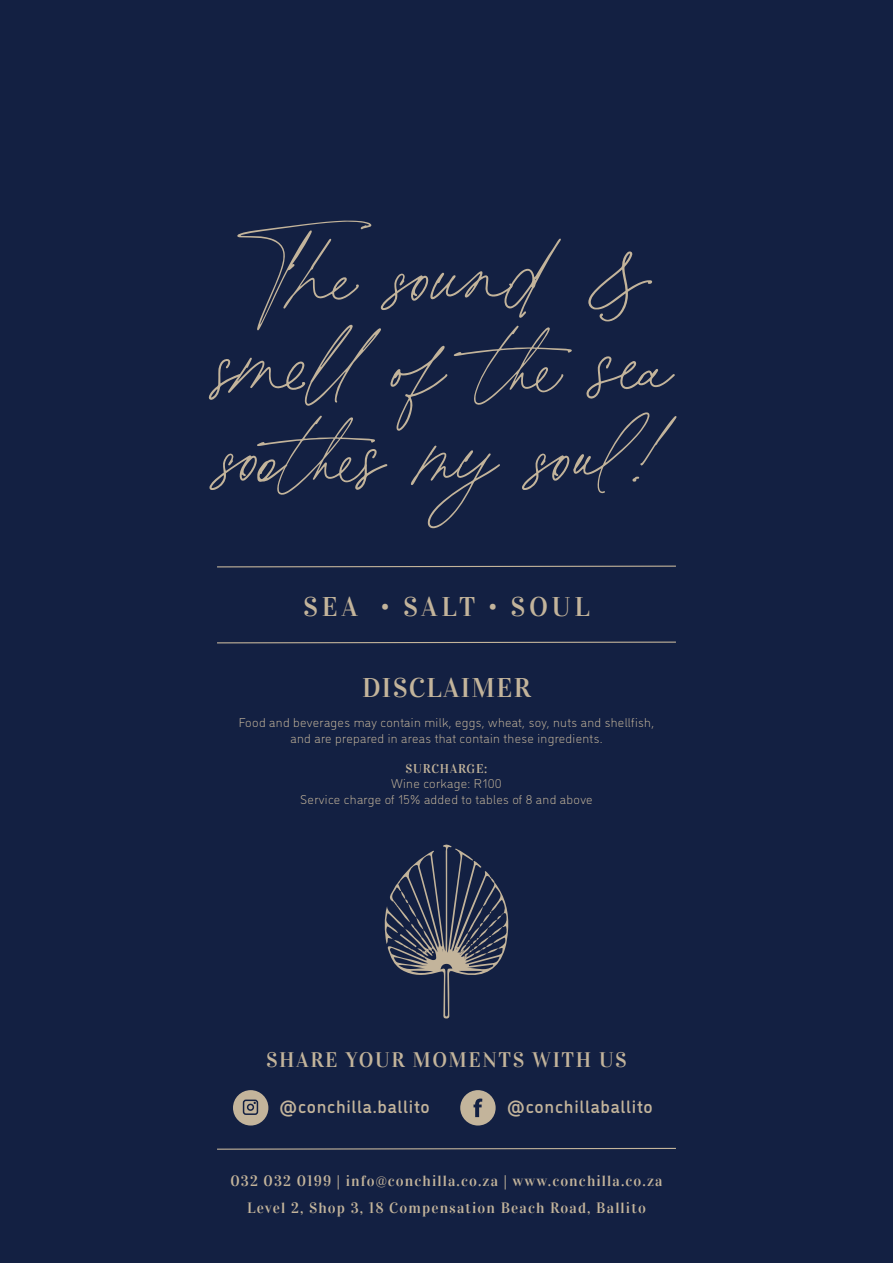
<style>
.page{position:relative;width:893px;height:1263px;background:#132042}
.page>*{position:absolute;margin:0;border:0;box-sizing:border-box;transform-origin:0 0}
.t1{font:61.5px/90px "printedmoments";color:#c3b49b;text-align:center}
.t2{font:27px "Vidaloka";letter-spacing:.14em;color:#c3b49b}
.t3{font:27px "Vidaloka";letter-spacing:.05em;color:#c3b49b}
.t4{font:21px "Vidaloka";letter-spacing:.075em;color:#c3b49b}
.t5{font:500 18px "DI Nosaur";letter-spacing:.04em;color:#c3b49b}
.t6{font:15px/27px "Vidaloka";letter-spacing:.075em;color:#c3b49b;text-align:center}
.t7{font:300 12.75px/15.3px "DI Nosaur";letter-spacing:.025em;color:#c3b49b;text-align:center}
.t8{font:12.75px "Vidaloka";letter-spacing:.05em;color:#c3b49b}
</style>
<div class="page">
<svg style="left:384px;top:844px;width:125px;height:175px"></svg>
<svg style="left:217px;top:565px;width:459px;height:3px"></svg>
<svg style="left:217px;top:641px;width:459px;height:3px"></svg>
<svg style="left:217px;top:1147px;width:459px;height:3px"></svg>
<div style="left:460px;top:1090px;width:36px;height:35px;background:#c3b49b;border-radius:50%"></div>
<svg style="left:473px;top:1098px;width:9px;height:19px"></svg>
<div style="left:233px;top:1090px;width:35px;height:35px;background:#c3b49b;border-radius:50%"></div>
<svg style="left:242px;top:1099px;width:17px;height:16px"></svg>
<h1 class="t1" style="left:219px;top:235px;width:456px">The sound &amp; smellof the sea soothes mysoul!</h1>
<h2 class="t2" style="left:303px;top:590px;width:288px">SEA • SALT • SOUL</h2>
<h2 class="t3" style="left:362px;top:672px;width:170px">DISCLAIMER</h2>
<p class="t7" style="left:239px;top:714px;width:417px">Food and beverages may contain milk, eggs, wheat, soy, nuts and shellfish, and are prepared in areas that contain these ingredients.</p>
<p class="t8" style="left:406px;top:761px;width:83px">SURCHARGE:</p>
<p class="t7" style="left:300px;top:775px;width:294px">Wine corkage: R100<br>Service charge of 15% added to tables of 8 and above</p>
<h3 class="t4" style="left:266px;top:1047px;width:362px">SHARE YOUR MOMENTS WITH US</h3>
<h3 class="t5" style="left:279px;top:1094px;width:152px">@conchilla.ballito</h3>
<h3 class="t5" style="left:507px;top:1094px;width:147px">@conchillaballito</h3>
<p class="t6" style="left:230px;top:1167px;width:434px">032 032 0199 | info@conchilla.co.za | www.conchilla.co.za<br>Level 2, Shop 3, 18 Compensation Beach Road, Ballito</p>
</div>
